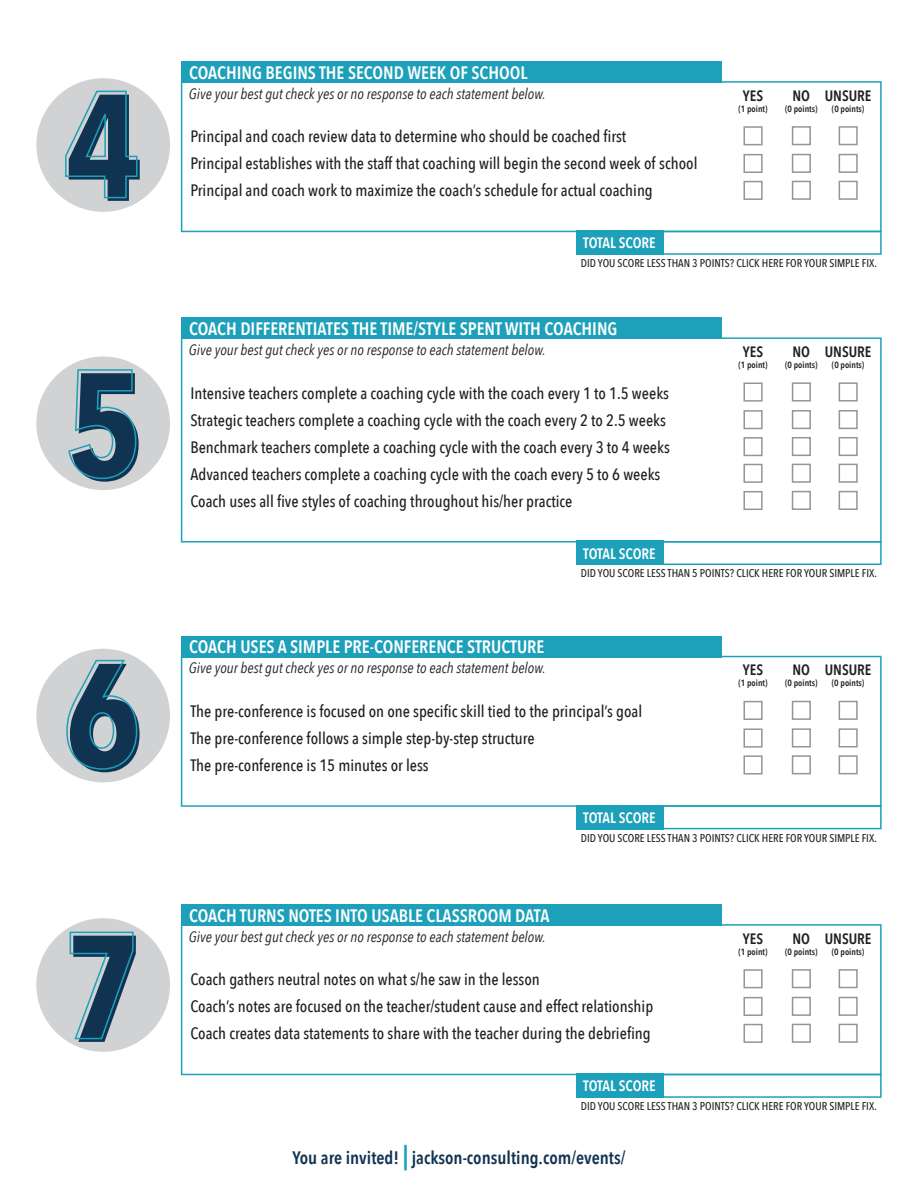
<style>
.page{position:relative;width:918px;height:1188px;background:#fff}
.page>*{position:absolute;margin:0;border:0;box-sizing:border-box;transform-origin:0 0}
.t1{font:700 150px "Avenir Next Condensed";color:#113352}
.t2{font:600 18px "Avenir Next Condensed";color:#fff}
.t3{font:600 18px "Avenir Next Condensed";color:#113352}
.t4{font:500 16.5px/27px "Avenir Next Condensed";color:#231f20}
.t5{font:600 16.5px "Avenir Next Condensed";color:#113352}
.t6{font:italic 15px "Avenir Next Condensed";color:#231f20}
.t7{font:600 15px "Avenir Next Condensed";color:#231f20}
.t8{font:600 15px "Avenir Next Condensed";letter-spacing:-.005em;color:#fff}
.t9{font:500 11.25px "Avenir Next Condensed";color:#231f20}
.t10{font:10.5px "Avenir Next Condensed";color:#231f20}
.t11{font:600 9px "Avenir Next Condensed";color:#231f20}
.s1{font-size:25.5px;color:#1da0b9}
</style>
<div class="page">
<div style="left:36px;top:78px;width:134px;height:134px;background:#d1d2d4;border-radius:50%"></div>
<svg style="left:64px;top:90px;width:74px;height:109px"></svg>
<div style="left:181px;top:61px;width:540px;height:22px;background:#1da0b9"></div>
<svg style="left:181px;top:81px;width:701px;height:151px"></svg>
<svg style="left:663px;top:231px;width:219px;height:24px"></svg>
<div style="left:576px;top:231px;width:87px;height:24px;background:#1da0b9"></div>
<div style="left:36px;top:356px;width:134px;height:134px;background:#d1d2d4;border-radius:50%"></div>
<svg style="left:68px;top:369px;width:69px;height:111px"></svg>
<div style="left:181px;top:318px;width:540px;height:21px;background:#1da0b9"></div>
<svg style="left:181px;top:337px;width:701px;height:205px"></svg>
<svg style="left:663px;top:541px;width:219px;height:24px"></svg>
<div style="left:576px;top:541px;width:87px;height:24px;background:#1da0b9"></div>
<div style="left:36px;top:649px;width:134px;height:133px;background:#d1d2d4;border-radius:50%"></div>
<svg style="left:65px;top:659px;width:73px;height:112px"></svg>
<div style="left:181px;top:636px;width:540px;height:21px;background:#1da0b9"></div>
<svg style="left:181px;top:656px;width:701px;height:151px"></svg>
<svg style="left:663px;top:805px;width:219px;height:24px"></svg>
<div style="left:576px;top:805px;width:87px;height:24px;background:#1da0b9"></div>
<div style="left:36px;top:918px;width:134px;height:134px;background:#d1d2d4;border-radius:50%"></div>
<svg style="left:69px;top:931px;width:65px;height:109px"></svg>
<div style="left:181px;top:904px;width:540px;height:22px;background:#1da0b9"></div>
<svg style="left:181px;top:924px;width:701px;height:151px"></svg>
<svg style="left:663px;top:1074px;width:219px;height:24px"></svg>
<div style="left:576px;top:1074px;width:87px;height:24px;background:#1da0b9"></div>
<p class="t2" style="left:189px;top:57px;width:340px">COACHING BEGINS THE SECOND WEEK OF SCHOOL</p>
<p class="t6" style="left:189px;top:84px;width:358px">Give your best gut check yes or no response to each statement below.</p>
<h1 class="t1" style="left:65px;top:56px;width:80px">4</h1>
<p class="t7" style="left:743px;top:83px;width:22px">YES</p>
<p class="t11" style="left:738px;top:101px;width:31px">(1 point)</p>
<p class="t4" style="left:190px;top:123px;width:509px">Principal and coach review data to determine who should be coached first<br>Principal establishes with the staff that coaching will begin the second week of school<br>Principal and coach work to maximize the coach’s schedule for actual coaching</p>
<p class="t8" style="left:583px;top:230px;width:74px">TOTAL SCORE</p>
<p class="t7" style="left:793px;top:83px;width:19px">NO</p>
<p class="t11" style="left:785px;top:101px;width:34px">(0 points)</p>
<p class="t7" style="left:825px;top:83px;width:48px">UNSURE</p>
<p class="t11" style="left:832px;top:101px;width:34px">(0 points)</p>
<p class="t10" style="left:738px;top:254px;width:134px">www.jackson-consulting.com/events</p>
<p class="t9" style="left:581px;top:256px;width:298px">DID YOU SCORE LESS THAN 3 POINTS? CLICK HERE FOR YOUR SIMPLE FIX.</p>
<h1 class="t1" style="left:67px;top:335px;width:80px">5</h1>
<p class="t2" style="left:189px;top:313px;width:430px">COACH DIFFERENTIATES THE TIME/STYLE SPENT WITH COACHING</p>
<p class="t6" style="left:189px;top:341px;width:358px">Give your best gut check yes or no response to each statement below.</p>
<p class="t4" style="left:190px;top:379px;width:481px">Intensive teachers complete a coaching cycle with the coach every 1 to 1.5 weeks Strategic teachers complete a coaching cycle with the coach every 2 to 2.5 weeks Benchmark teachers complete a coaching cycle with the coach every 3 to 4 weeks Advanced teachers complete a coaching cycle with the coach every 5 to 6 weeks Coach uses all five styles of coaching throughout his/her practice</p>
<p class="t8" style="left:583px;top:540px;width:74px">TOTAL SCORE</p>
<p class="t7" style="left:743px;top:339px;width:22px">YES</p>
<p class="t11" style="left:738px;top:357px;width:31px">(1 point)</p>
<p class="t7" style="left:793px;top:339px;width:19px">NO</p>
<p class="t11" style="left:785px;top:357px;width:34px">(0 points)</p>
<p class="t7" style="left:825px;top:339px;width:48px">UNSURE</p>
<p class="t11" style="left:832px;top:357px;width:34px">(0 points)</p>
<p class="t2" style="left:189px;top:632px;width:357px">COACH USES A SIMPLE PRE-CONFERENCE STRUCTURE</p>
<p class="t10" style="left:740px;top:563px;width:134px">www.jackson-consulting.com/events</p>
<p class="t9" style="left:581px;top:567px;width:298px">DID YOU SCORE LESS THAN 5 POINTS? CLICK HERE FOR YOUR SIMPLE FIX.</p>
<p class="t6" style="left:189px;top:659px;width:358px">Give your best gut check yes or no response to each statement below.</p>
<h1 class="t1" style="left:65px;top:625px;width:80px">6</h1>
<p class="t7" style="left:743px;top:657px;width:22px">YES</p>
<p class="t11" style="left:738px;top:675px;width:31px">(1 point)</p>
<p class="t4" style="left:190px;top:698px;width:453px">The pre-conference is focused on one specific skill tied to the principal’s goal<br>The pre-conference follows a simple step-by-step structure<br>The pre-conference is 15 minutes or less</p>
<p class="t8" style="left:583px;top:805px;width:74px">TOTAL SCORE</p>
<p class="t7" style="left:793px;top:657px;width:19px">NO</p>
<p class="t11" style="left:785px;top:675px;width:34px">(0 points)</p>
<p class="t7" style="left:825px;top:657px;width:48px">UNSURE</p>
<p class="t11" style="left:832px;top:675px;width:34px">(0 points)</p>
<p class="t2" style="left:189px;top:900px;width:362px">COACH TURNS NOTES INTO USABLE CLASSROOM DATA</p>
<p class="t10" style="left:738px;top:828px;width:134px">www.jackson-consulting.com/events</p>
<p class="t9" style="left:581px;top:831px;width:298px">DID YOU SCORE LESS THAN 3 POINTS? CLICK HERE FOR YOUR SIMPLE FIX.</p>
<p class="t6" style="left:189px;top:927px;width:358px">Give your best gut check yes or no response to each statement below.</p>
<h1 class="t1" style="left:66px;top:897px;width:80px">7</h1>
<p class="t7" style="left:743px;top:926px;width:22px">YES</p>
<p class="t11" style="left:738px;top:944px;width:31px">(1 point)</p>
<p class="t4" style="left:190px;top:966px;width:464px">Coach gathers neutral notes on what s/he saw in the lesson<br>Coach’s notes are focused on the teacher/student cause and effect relationship<br>Coach creates data statements to share with the teacher during the debriefing</p>
<p class="t8" style="left:583px;top:1073px;width:74px">TOTAL SCORE</p>
<p class="t7" style="left:793px;top:926px;width:19px">NO</p>
<p class="t11" style="left:785px;top:944px;width:34px">(0 points)</p>
<p class="t7" style="left:825px;top:926px;width:48px">UNSURE</p>
<p class="t11" style="left:832px;top:944px;width:34px">(0 points)</p>
<p class="t10" style="left:739px;top:1097px;width:134px">www.jackson-consulting.com/events</p>
<p class="t9" style="left:581px;top:1099px;width:298px">DID YOU SCORE LESS THAN 3 POINTS? CLICK HERE FOR YOUR SIMPLE FIX.</p>
<p class="t3" style="left:293px;top:1142px;width:334px">You are invited! <span class="s1">|</span> jackson-consulting.com/events/</p>
<p class="t5" style="left:407px;top:1146px;width:228px">www.jackson-consulting.com/events</p>
</div>
